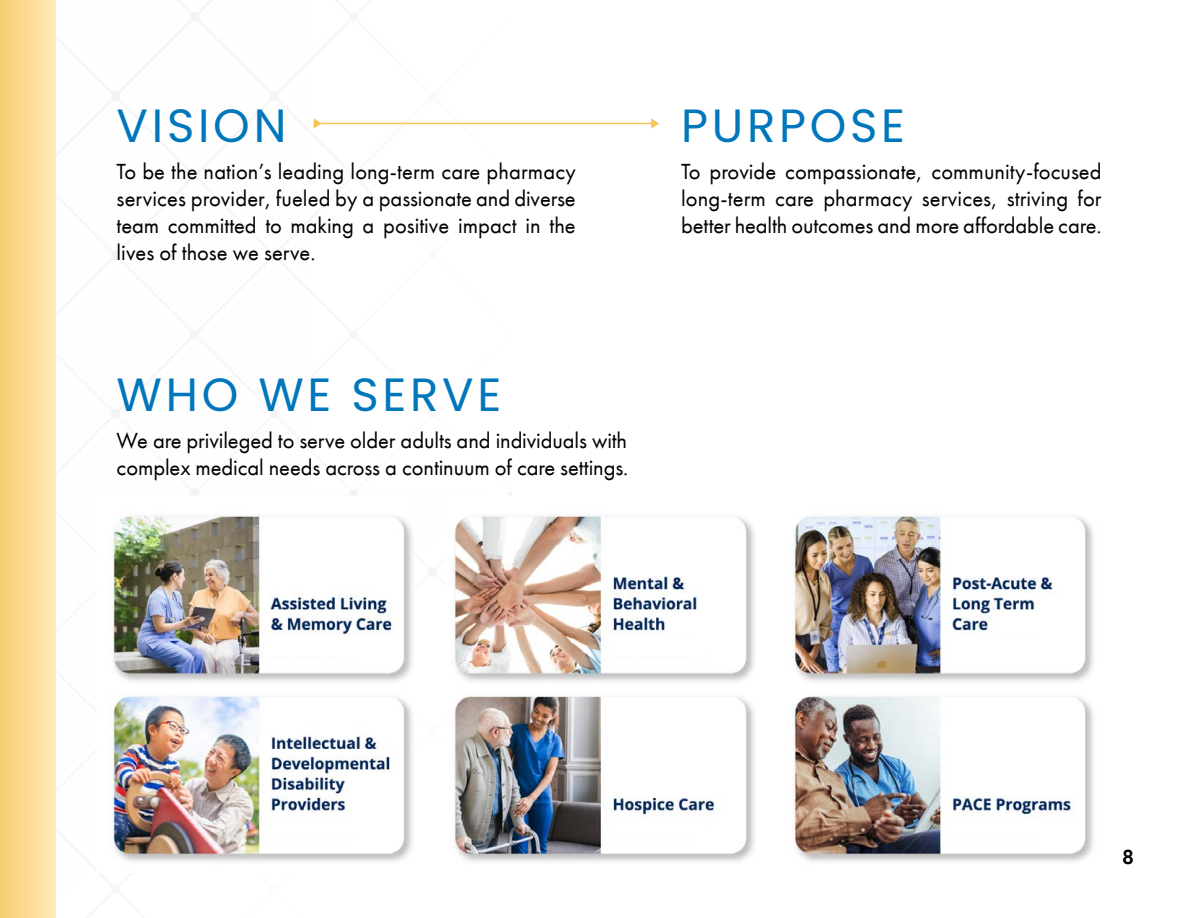
<style>
.page{position:relative;width:1188px;height:918px;background:#fff}
.page>*{position:absolute;margin:0;border:0;box-sizing:border-box;transform-origin:0 0}
.t1{font:46.65px "Poppins";letter-spacing:.08em;color:#0076bb}
.t2{font:22.5px/27px "Futura PT";letter-spacing:-.005em;color:#000;text-align:justify}
.t3{font:600 21px "Futura PT";color:#000}
</style>
<div class="page">
<div style="left:0;top:0;width:56px;height:918px;background:linear-gradient(to right,#f8cd6f,#ffeab8)"></div>
<hr style="left:314px;top:123px;width:341px;height:1px;background:#f6c65c">
<svg style="left:314px;top:118px;width:8px;height:11px"></svg>
<img style="left:108px;top:507px;width:305px;height:358px">
<svg style="left:651px;top:118px;width:8px;height:11px"></svg>
<img style="left:451px;top:513px;width:304px;height:351px">
<div style="left:269px;top:638px;width:99px;height:18px;background:#fff"></div>
<div style="left:271px;top:820px;width:99px;height:18px;background:#fff"></div>
<div style="left:610px;top:638px;width:99px;height:18px;background:#fff"></div>
<div style="left:610px;top:820px;width:99px;height:18px;background:#fff"></div>
<img style="left:793px;top:515px;width:301px;height:347px">
<div style="left:952px;top:640px;width:99px;height:19px;background:#fff"></div>
<div style="left:950px;top:820px;width:99px;height:18px;background:#fff"></div>
<h1 class="t1" style="left:117px;top:98px;width:171px">VISION</h1>
<p class="t2" style="left:117px;top:158px;width:461px">To be the nation’s leading long-term care pharmacy services provider, fueled by a passionate and diverse team committed to making a positive impact in the lives of those we serve.</p>
<h1 class="t1" style="left:117px;top:367px;width:386px">WHO WE SERVE</h1>
<p class="t2" style="left:117px;top:427px;width:513px">We are privileged to serve older adults and individuals with complex medical needs across a continuum of care settings.</p>
<h1 class="t1" style="left:681px;top:98px;width:225px">PURPOSE</h1>
<p class="t2" style="left:681px;top:158px;width:422px">To provide compassionate, community-focused long-term care pharmacy services, striving for better health outcomes and more affordable care.</p>
<p class="t3" style="left:1122px;top:844px;width:13px">8</p>
</div>
